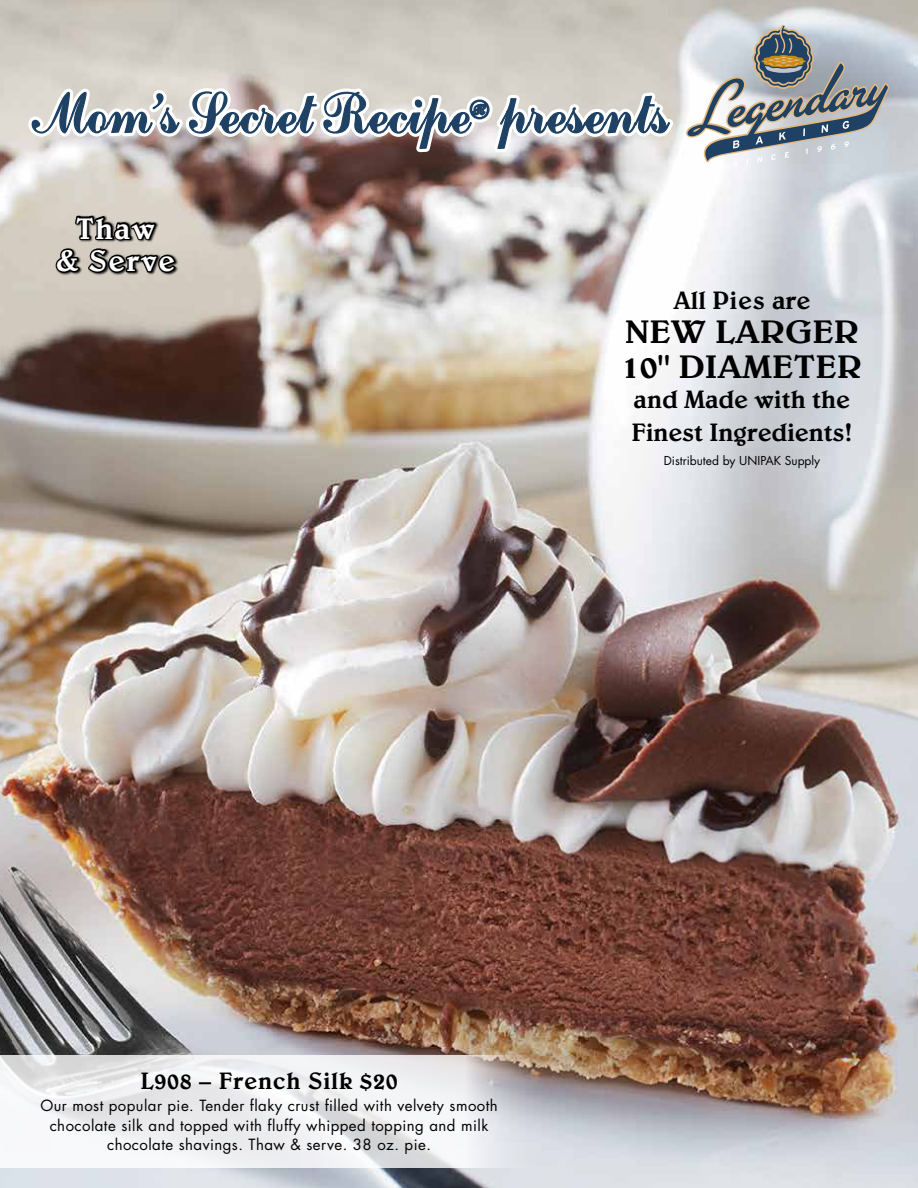
<style>
.page{position:relative;width:918px;height:1188px;background:#fff}
.page>*{position:absolute;margin:0;border:0;box-sizing:border-box;transform-origin:0 0}
.t1{font:italic 57.9px "IRIS";letter-spacing:.01em;color:#1e4164}
.t2{font:500 33px/34.5px "Belwe";color:#000;scale:1.09 1}
.t3{font:500 30px/32.4px "Belwe";letter-spacing:.05em;color:#fff;text-align:center}
.t4{font:500 25.5px/33px "Belwe";color:#000}
.t5{font:24.9px "IRIS Bold";color:#1e4164}
.t6{font:500 24px "Belwe";letter-spacing:.03em;color:#000}
.t7{font:15px/19.5px "Futura";letter-spacing:.03em;color:#000;text-align:center}
.t8{font:12px "Futura";color:#000}
</style>
<div class="page">
<img style="left:0;top:0;width:918px;height:1188px">
<svg style="left:0;top:1055px;width:553px;height:113px;fill:#edeef0"></svg>
<div style="left:55px;top:215px;width:123px;height:61px;background:#000;opacity:.85"></div>
<svg style="left:686px;top:25px;width:203px;height:142px;background:#a9afb4"></svg>
<svg style="left:22px;top:37px;width:657px;height:237px;background:#bdb5b1"></svg>
<h1 class="t1" style="left:32px;top:81px;width:659px">Mom’s Secret Recipe presents</h1>
<h3 class="t5" style="left:471px;top:96px;width:14px">®</h3>
<h3 class="t3" style="left:56px;top:212px;width:120px">Thaw<br>&amp; Serve</h3>
<h3 class="t4" style="left:673px;top:284px;width:139px">All Pies are</h3>
<h2 class="t2" style="left:622px;top:315px;width:222px">NEW LARGER<br>10" DIAMETER</h2>
<h3 class="t4" style="left:631px;top:383px;width:223px">and Made with the<br>Finest Ingredients!</h3>
<p class="t8" style="left:664px;top:452px;width:158px">Distributed by UNIPAK Supply</p>
<h3 class="t6" style="left:140px;top:1067px;width:259px">L908 – French Silk $20</h3>
<p class="t7" style="left:40px;top:1096px;width:459px">Our most popular pie. Tender flaky crust filled with velvety smooth chocolate silk and topped with fluffy whipped topping and milk chocolate shavings. Thaw &amp; serve. 38 oz. pie.</p>
</div>
